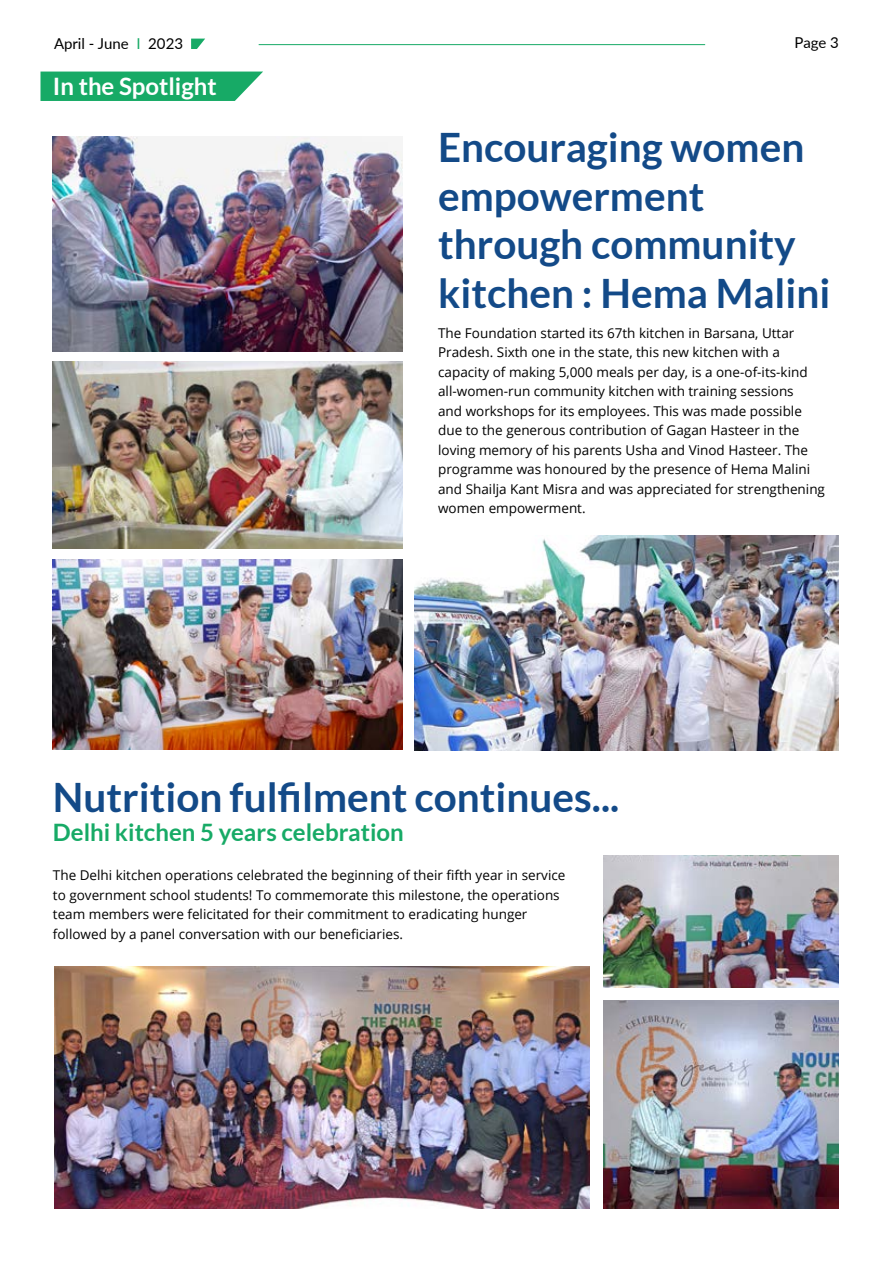
<style>
.page{position:relative;width:893px;height:1263px;background:#fff}
.page>*{position:absolute;margin:0;border:0;box-sizing:border-box;transform-origin:0 0}
.t1{font:700 40.5px/48.6px "Lato";color:#134a88}
.t2{font:700 24px "Lato";color:#17aa66}
.t3{font:700 24px "Lato";color:#fff}
.t4{font:15px "Lato";color:#000}
.t5{font:13.5px/19.5px "Open Sans";color:#000}
.s1{color:#17aa66}
</style>
<div class="page">
<img style="left:53px;top:362px;width:349px;height:187px">
<img style="left:54px;top:966px;width:535px;height:243px">
<img style="left:53px;top:136px;width:349px;height:215px">
<img style="left:414px;top:536px;width:425px;height:214px">
<img style="left:53px;top:559px;width:349px;height:190px">
<svg style="left:40px;top:72px;width:223px;height:29px;background:#26af70"></svg>
<img style="left:604px;top:855px;width:235px;height:133px">
<img style="left:604px;top:1000px;width:235px;height:209px">
<hr style="left:259px;top:44px;width:446px;height:1px;background:#17aa66">
<svg style="left:191px;top:39px;width:14px;height:10px"></svg>
<p class="t4" style="left:54px;top:33px;width:131px">April - June <span class="s1">I</span> 2023</p>
<p class="t4" style="left:795px;top:32px;width:46px">Page 3</p>
<h2 class="t3" style="left:53px;top:72px;width:165px">In the Spotlight</h2>
<h1 class="t1" style="left:438px;top:122px;width:394px">Encouraging women empowerment through community kitchen : Hema Malini</h1>
<p class="t5" style="left:438px;top:323px;width:388px">The Foundation started its 67th kitchen in Barsana, Uttar Pradesh. Sixth one in the state, this new kitchen with a capacity of making 5,000 meals per day, is a one-of-its-kind all-women-run community kitchen with training sessions<br>and workshops for its employees. This was made possible due to the generous contribution of Gagan Hasteer in the loving memory of his parents Usha and Vinod Hasteer. The programme was honoured by the presence of Hema Malini and Shailja Kant Misra and was appreciated for strengthening women empowerment.</p>
<h1 class="t1" style="left:53px;top:772px;width:568px">Nutrition fulfilment continues...</h1>
<h2 class="t2" style="left:53px;top:818px;width:352px">Delhi kitchen 5 years celebration</h2>
<p class="t5" style="left:53px;top:865px;width:514px">The Delhi kitchen operations celebrated the beginning of their fifth year in service to government school students! To commemorate this milestone, the operations team members were felicitated for their commitment to eradicating hunger followed by a panel conversation with our beneficiaries.</p>
</div>
